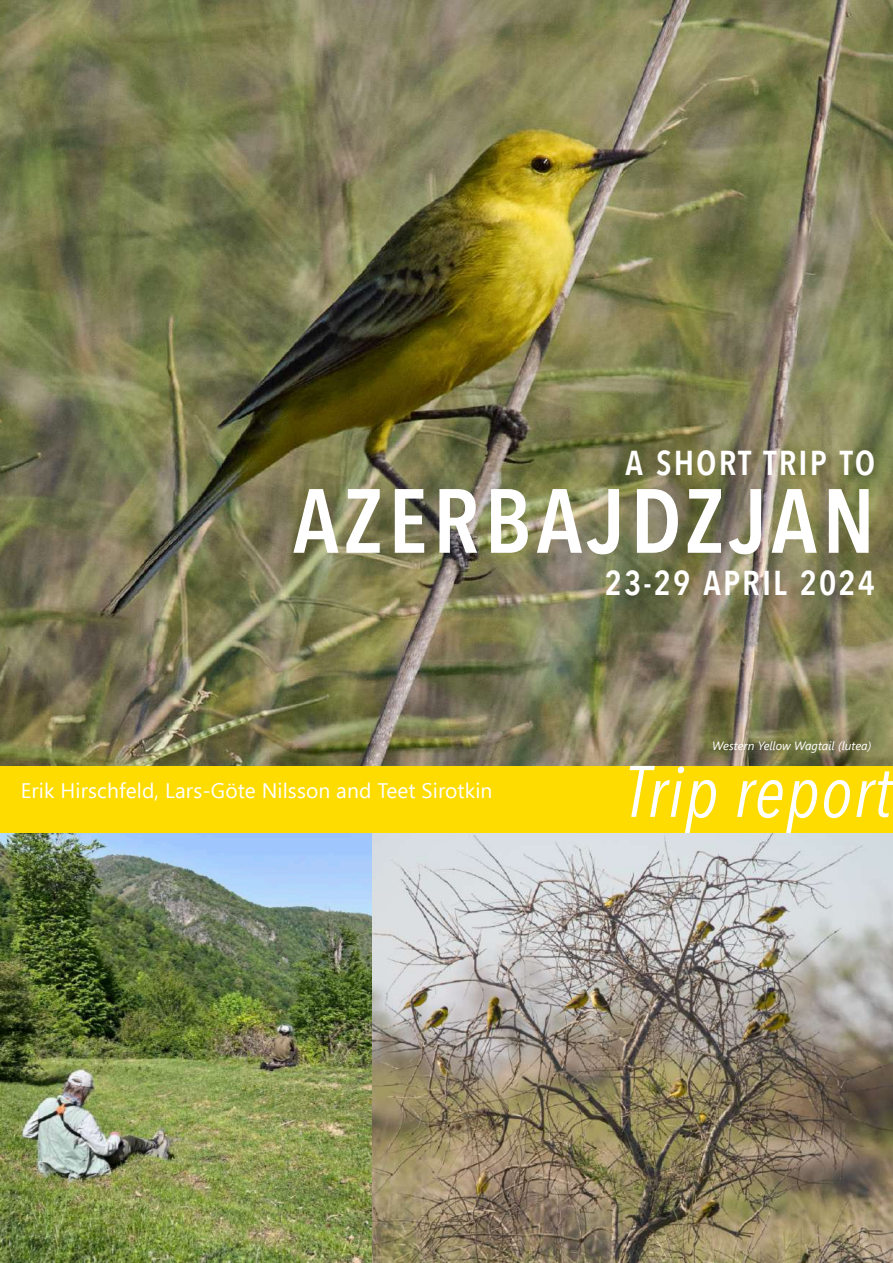
<style>
.page{position:relative;width:893px;height:1263px;background:#fff}
.page>*{position:absolute;margin:0;border:0;box-sizing:border-box;transform-origin:0 0}
.t1{font:200 100.5px "Avenir Next Condensed";color:#fff}
.t2{font:600 90px "Avenir Next Condensed";letter-spacing:.06em;color:#fff}
.t3{font:italic 72px "Avenir Next Condensed";letter-spacing:.02em;color:#fff}
.t4{font:600 34.5px "Avenir Next Condensed";letter-spacing:.06em;color:#fff}
.t5{font:21px "Segoe UI";letter-spacing:.005em;color:#fff}
.t6{font:italic 12px "Segoe UI";color:#fff}
</style>
<div class="page">
<img style="left:0;top:0;width:893px;height:766px">
<div style="left:0;top:766px;width:893px;height:68px;background:#ffdc00"></div>
<img style="left:0;top:833px;width:893px;height:430px">
<h3 class="t4" style="left:625px;top:440px;width:251px">A SHORT TRIP TO</h3>
<h2 class="t2" style="left:293px;top:463px;width:583px">AZERBAJDZJAN</h2>
<h3 class="t4" style="left:605px;top:560px;width:272px">23-29 APRIL 2024</h3>
<h1 class="t1" style="left:508px;top:478px;width:389px">Reserapport</h1>
<p class="t5" style="left:21px;top:782px;width:473px">Erik Hirschfeld, Lars-Göte Nilsson and Teet Sirotkin</p>
<p class="t6" style="left:712px;top:741px;width:161px">Western Yellow Wagtail (lutea)</p>
<h3 class="t3" style="left:625px;top:745px;width:269px">Trip report</h3>
</div>
